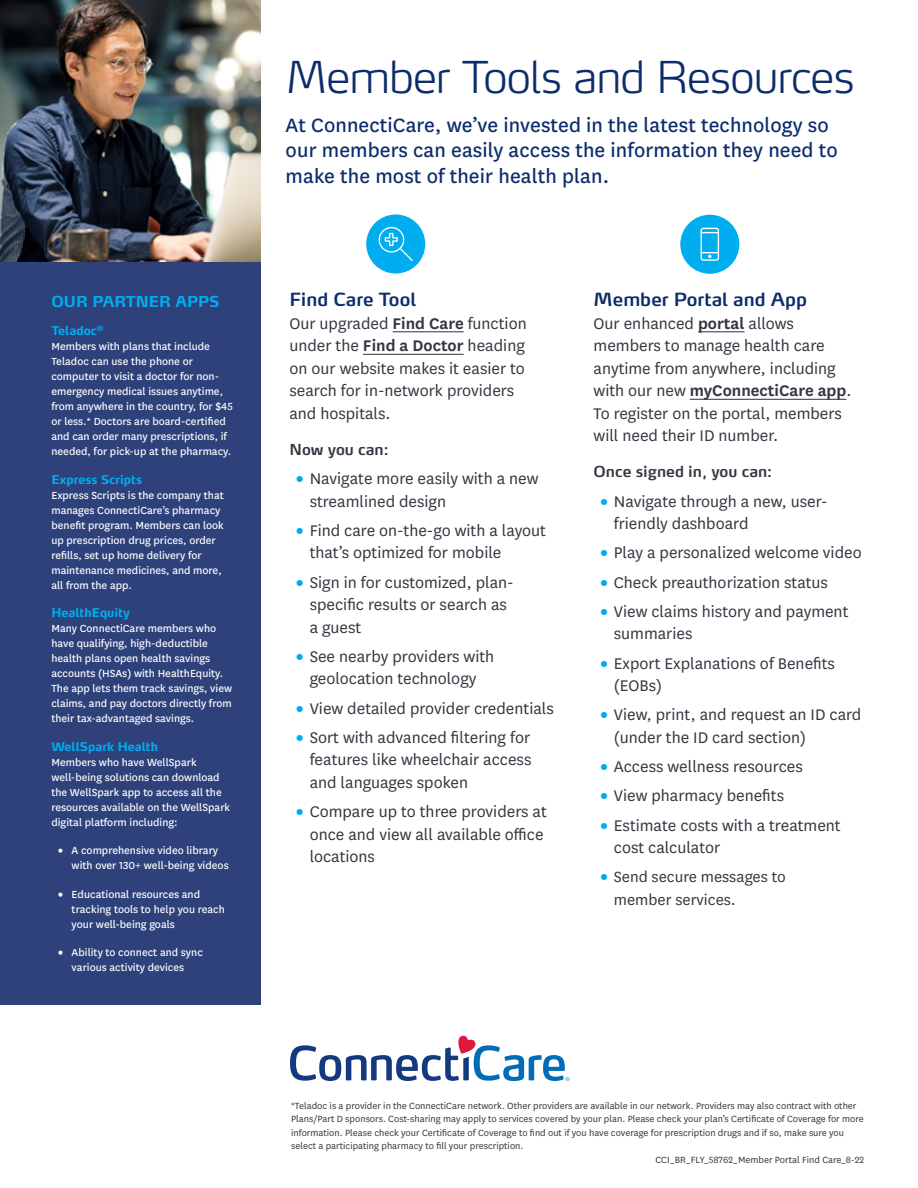
<style>
.page{position:relative;width:918px;height:1188px;background:#fff}
.page>*{position:absolute;margin:0;border:0;box-sizing:border-box;transform-origin:0 0}
.t1{font:300 expanded 43.5px "Max Pro";letter-spacing:-.02em;color:#0d2c6c}
.t2{font:22.5px/25.5px "National";letter-spacing:.005em;color:#0d2c6c}
.t3{font:18px/22.5px "National";color:#343741}
.t4{font:600 18px "Max Pro";color:#0d2c6c}
.t5{font:17.25px/22.5px "National";color:#343741}
.t6{font:600 15px "Max Pro";color:#343741}
.t7{font:700 15px "Max";color:#00aeef}
.t8{font:12px/15px "National";color:#fff}
.t9{font:700 12px "Max";color:#00aeef}
.t10{font:10.5px "National";color:#343741}
.s1{font-weight:900}
.s2{font-weight:600}
.s3{font-weight:900;color:#00aeef}
.s4{font-weight:900;font-size:18px;color:#00aeef}
</style>
<div class="page">
<div style="left:680px;top:215px;width:59px;height:59px;background:#00aeef;border-radius:50%"></div>
<div style="left:366px;top:214px;width:59px;height:60px;background:#00aeef;border-radius:50%"></div>
<hr style="left:393px;top:331px;width:71px;height:1px;background:#343741">
<hr style="left:363px;top:354px;width:101px;height:1px;background:#343741">
<hr style="left:698px;top:331px;width:47px;height:1px;background:#343741">
<hr style="left:690px;top:399px;width:156px;height:1px;background:#343741">
<div style="left:0;top:261px;width:260px;height:743px;background:#2f417b"></div>
<img style="left:0;top:0;width:260px;height:261px">
<svg style="left:290px;top:1036px;width:279px;height:45px"></svg>
<svg style="left:378px;top:226px;width:35px;height:35px"></svg>
<svg style="left:700px;top:227px;width:20px;height:34px"></svg>
<p class="t7" style="left:51px;top:292px;width:170px">OUR PARTNER APPS</p>
<p class="t9" style="left:51px;top:323px;width:54px">Teladoc<sup>®</sup></p>
<p class="t8" style="left:51px;top:339px;width:183px">Members with plans that include Teladoc can use the phone or computer to visit a doctor for non&shy;emergency medical issues anytime, from anywhere in the country, for $45 or less.* Doctors are board-certified and can order many prescriptions, if needed, for pick-up at the pharmacy.</p>
<p class="t9" style="left:51px;top:472px;width:92px">Express Scripts</p>
<p class="t8" style="left:51px;top:487px;width:174px">Express Scripts is the company that manages ConnectiCare’s pharmacy benefit program. Members can look up prescription drug prices, order refills, set up home delivery for maintenance medicines, and more, all from the app.</p>
<p class="t9" style="left:51px;top:605px;width:80px">HealthEquity</p>
<p class="t8" style="left:51px;top:621px;width:182px">Many ConnectiCare members who have qualifying, high-deductible health plans open health savings accounts (HSAs) with HealthEquity.<br>The app lets them track savings, view claims, and pay doctors directly from their tax-advantaged savings.</p>
<p class="t9" style="left:51px;top:739px;width:108px">WellSpark Health</p>
<p class="t8" style="left:51px;top:754px;width:180px">Members who have WellSpark well-being solutions can download the WellSpark app to access all the resources available on the WellSpark digital platform including:</p>
<p class="t8" style="left:72px;top:843px;width:159px;text-indent:-14px"><span class="s1">•</span> A comprehensive video library with over 130+ well-being videos</p>
<p class="t8" style="left:72px;top:886px;width:155px;text-indent:-14px"><span class="s1">•</span> Educational resources and tracking tools to help you reach your well-being goals</p>
<p class="t8" style="left:58px;top:945px;width:146px;text-align:center"><span class="s1">•</span> Ability to connect and sync various activity devices</p>
<h1 class="t1" style="left:286px;top:40px;width:570px">Member Tools and Resources</h1>
<p class="t2" style="left:286px;top:111px;width:554px">At ConnectiCare, we’ve invested in the latest technology so our members can easily access the information they need to make the most of their health plan.</p>
<p class="t4" style="left:289px;top:284px;width:128px">Find Care Tool</p>
<p class="t3" style="left:289px;top:311px;width:239px">Our upgraded <span class="s2">Find Care</span> function under the <span class="s2">Find a Doctor</span> heading on our website makes it easier to search for in-network providers and hospitals.</p>
<p class="t6" style="left:289px;top:436px;width:101px">Now you can:</p>
<p class="t3" style="left:310px;top:467px;width:230px;text-indent:-14px"><span class="s3">•</span> Navigate more easily with a new streamlined design</p>
<p class="t3" style="left:310px;top:518px;width:238px;text-indent:-14px"><span class="s3">•</span> Find care on-the-go with a layout that’s optimized for mobile</p>
<p class="t3" style="left:310px;top:570px;width:206px;text-indent:-14px"><span class="s3">•</span> Sign in for customized, plan&shy;specific results or search as a guest</p>
<p class="t3" style="left:296px;top:644px;width:200px;text-align:center"><span class="s3">•</span> See nearby providers with geolocation technology</p>
<p class="t3" style="left:296px;top:696px;width:259px"><span class="s3">•</span> View detailed provider credentials</p>
<p class="t3" style="left:310px;top:725px;width:223px;text-align:justify;text-indent:-14px"><span class="s3">•</span> Sort with advanced filtering for features like wheelchair access and languages spoken</p>
<p class="t3" style="left:310px;top:800px;width:239px;text-indent:-14px"><span class="s3">•</span> Compare up to three providers at once and view all available office locations</p>
<p class="t4" style="left:594px;top:284px;width:215px">Member Portal and App</p>
<p class="t3" style="left:594px;top:311px;width:259px">Our enhanced <span class="s2">portal</span> allows members to manage health care anytime from anywhere, including with our new <span class="s2">myConnectiCare app</span>.<br>To register on the portal, members will need their ID number.</p>
<p class="t6" style="left:594px;top:459px;width:180px">Once signed in, you can:</p>
<p class="t3" style="left:614px;top:489px;width:215px;text-indent:-14px"><span class="s3">•</span> Navigate through a new, user&shy;friendly dashboard</p>
<p class="t3" style="left:600px;top:541px;width:263px"><span class="s3">•</span> Play a personalized welcome video</p>
<p class="t3" style="left:600px;top:570px;width:229px"><span class="s3">•</span> Check preauthorization status</p>
<p class="t3" style="left:614px;top:599px;width:236px;text-indent:-14px"><span class="s3">•</span> View claims history and payment summaries</p>
<p class="t3" style="left:614px;top:651px;width:223px;text-indent:-14px"><span class="s3">•</span> Export Explanations of Benefits (EOBs)</p>
<p class="t3" style="left:614px;top:703px;width:249px;text-indent:-14px"><span class="s3">•</span> View, print, and request an ID card (under the ID card section)</p>
<p class="t3" style="left:600px;top:755px;width:204px"><span class="s3">•</span> Access wellness resources</p>
<p class="t3" style="left:600px;top:784px;width:185px"><span class="s3">•</span> View pharmacy benefits</p>
<p class="t3" style="left:614px;top:813px;width:228px;text-indent:-14px"><span class="s3">•</span> Estimate costs with a treatment cost calculator</p>
<p class="t5" style="left:614px;top:865px;width:173px;text-indent:-14px"><span class="s4">•</span> Send secure messages to member services.</p>
<p class="t10" style="left:291px;top:1099px;width:567px">*Teladoc is a provider in the ConnectiCare network. Other providers are available in our network. Providers may also contract with other</p>
<p class="t10" style="left:291px;top:1112px;width:574px">Plans/Part D sponsors. Cost-sharing may apply to services covered by your plan. Please check your plan’s Certificate of Coverage for more</p>
<p class="t10" style="left:291px;top:1126px;width:555px">information. Please check your Certificate of Coverage to find out if you have coverage for prescription drugs and if so, make sure you</p>
<p class="t10" style="left:291px;top:1139px;width:234px">select a participating pharmacy to fill your prescription.</p>
<p class="t10" style="left:655px;top:1153px;width:210px">CCI_BR_FLY_58762_Member Portal Find Care_8-22</p>
</div>
